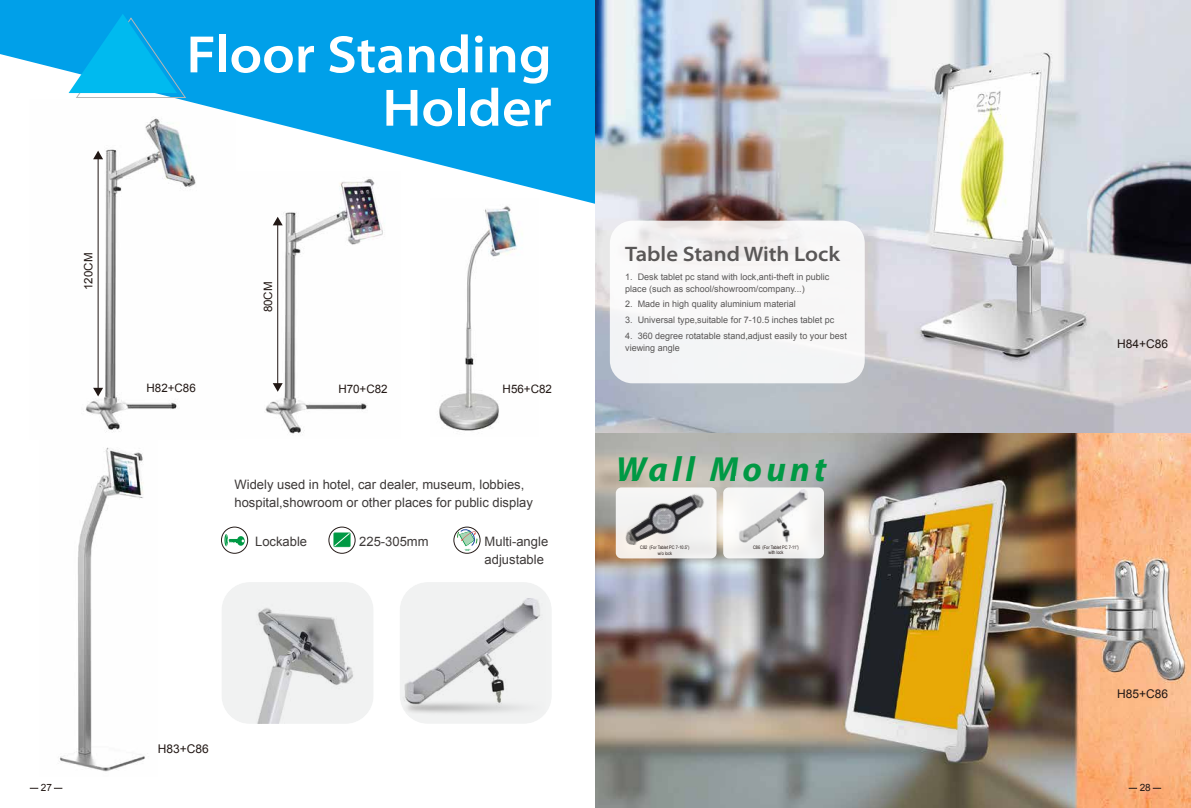
<style>
.page{position:relative;width:1191px;height:808px;background:#fff}
.page>*{position:absolute;margin:0;border:0;box-sizing:border-box;transform-origin:0 0}
.t1{font:600 semi-expanded 53px "Myriad Pro";color:#fff}
.t2{font:italic 700 35px "Myriad Pro";letter-spacing:.12em;color:#094}
.t3{font:600 semi-expanded 21px "Myriad Pro";color:#595757}
.t4{font:13px/18px "Arial";color:#3e3a39}
.t5{font:12px "Arial";color:#221815}
.t6{font:11.6px "Arial";color:#221815}
.t7{font:10px "Arial";color:#221815}
.t8{font:9px/12px "Arial";color:#595757}
.t9{font:4.8px/5.7px "Arial Narrow";color:#221815;text-align:center}
</style>
<div class="page">
<img style="left:439px;top:206px;width:79px;height:225px">
<img style="left:85px;top:204px;width:92px;height:228px">
<img style="left:265px;top:204px;width:118px;height:230px">
<hr style="left:277px;top:224px;width:1px;height:161px;background:#221815">
<svg style="left:273px;top:383px;width:10px;height:9px"></svg>
<svg style="left:273px;top:217px;width:10px;height:8px"></svg>
<hr style="left:98px;top:158px;width:1px;height:231px;background:#221815">
<svg style="left:93px;top:388px;width:10px;height:8px"></svg>
<svg style="left:0;top:0;width:595px;height:204px;fill:#00a0e9"></svg>
<img style="left:595px;top:432px;width:596px;height:376px">
<img style="left:595px;top:0;width:596px;height:432px">
<img style="left:59px;top:447px;width:86px;height:325px">
<div style="left:610px;top:221px;width:254px;height:162px;background:#f7f6f6;border-radius:23px"></div>
<div style="left:616px;top:487px;width:100px;height:71px;background:#f5f2f1;border-radius:6px"></div>
<img style="left:625px;top:494px;width:79px;height:51px">
<div style="left:723px;top:487px;width:101px;height:71px;background:#f3f3f2;border-radius:6px"></div>
<img style="left:735px;top:476px;width:77px;height:77px">
<svg style="left:333px;top:532px;width:17px;height:15px"></svg>
<svg style="left:334px;top:533px;width:16px;height:14px"></svg>
<svg style="left:224px;top:534px;width:21px;height:12px"></svg>
<img style="left:222px;top:582px;width:151px;height:142px">
<svg style="left:545px;top:593px;width:6px;height:75px"></svg>
<img style="left:400px;top:582px;width:145px;height:86px">
<img style="left:400px;top:668px;width:151px;height:56px">
<div style="left:221px;top:527px;width:27px;height:26px;border:1px solid #261c19;border-radius:50%"></div>
<div style="left:329px;top:527px;width:26px;height:26px;border:1px solid #261c19;border-radius:50%"></div>
<svg style="left:457px;top:528px;width:21px;height:23px"></svg>
<div style="left:454px;top:527px;width:26px;height:26px;border:1px solid #261c19;border-radius:50%"></div>
<svg style="left:69px;top:14px;width:118px;height:85px;background:#13b1eb"></svg>
<h1 class="t1" style="left:187px;top:25px;width:367px">Floor Standing</h1>
<p class="t6" style="left:81px;top:290px;width:39px;rotate:-90deg">120CM</p>
<p class="t6" style="left:260px;top:312px;width:32px;rotate:-90deg">80CM</p>
<h1 class="t1" style="left:382px;top:78px;width:171px">Holder</h1>
<p class="t6" style="left:146px;top:380px;width:51px">H82+C86</p>
<p class="t6" style="left:338px;top:382px;width:51px">H70+C82</p>
<p class="t6" style="left:502px;top:382px;width:51px">H56+C82</p>
<h3 class="t4" style="left:234px;top:475px;width:300px">Widely used in hotel, car dealer, museum, lobbies, hospital,showroom or other places for public display</h3>
<h3 class="t4" style="left:255px;top:532px;width:54px">Lockable</h3>
<h3 class="t4" style="left:359px;top:532px;width:71px">225-305mm</h3>
<h3 class="t4" style="left:484px;top:532px;width:65px">Multi-angle adjustable</h3>
<h3 class="t3" style="left:625px;top:242px;width:216px">Table Stand With Lock</h3>
<p class="t8" style="left:625px;top:271px;width:206px">1. Desk tablet pc stand with lock,anti-theft in public place (such as school/showroom/company...)</p>
<p class="t8" style="left:625px;top:330px;width:223px">4. 360 degree rotatable stand,adjust easily to your best viewing angle</p>
<p class="t8" style="left:625px;top:298px;width:172px">2. Made in high quality aluminium material</p>
<p class="t8" style="left:625px;top:314px;width:211px">3. Universal type,suitable for 7-10.5 inches tablet pc</p>
<h2 class="t2" style="left:616px;top:446px;width:212px">Wall Mount</h2>
<p class="t9" style="left:640px;top:544px;width:51px">C82 (For Tablet PC 7-10.5”) w/o lock</p>
<p class="t9" style="left:753px;top:544px;width:47px">C86 (For Tablet PC 7-11”) with lock</p>
<h3 class="t5" style="left:158px;top:741px;width:53px">H83+C86</h3>
<h3 class="t5" style="left:1117px;top:336px;width:53px">H84+C86</h3>
<h3 class="t5" style="left:1117px;top:686px;width:53px">H85+C86</h3>
<p class="t7" style="left:41px;top:781px;width:13px">27</p>
<p class="t7" style="left:1139px;top:781px;width:13px">28</p>
</div>
